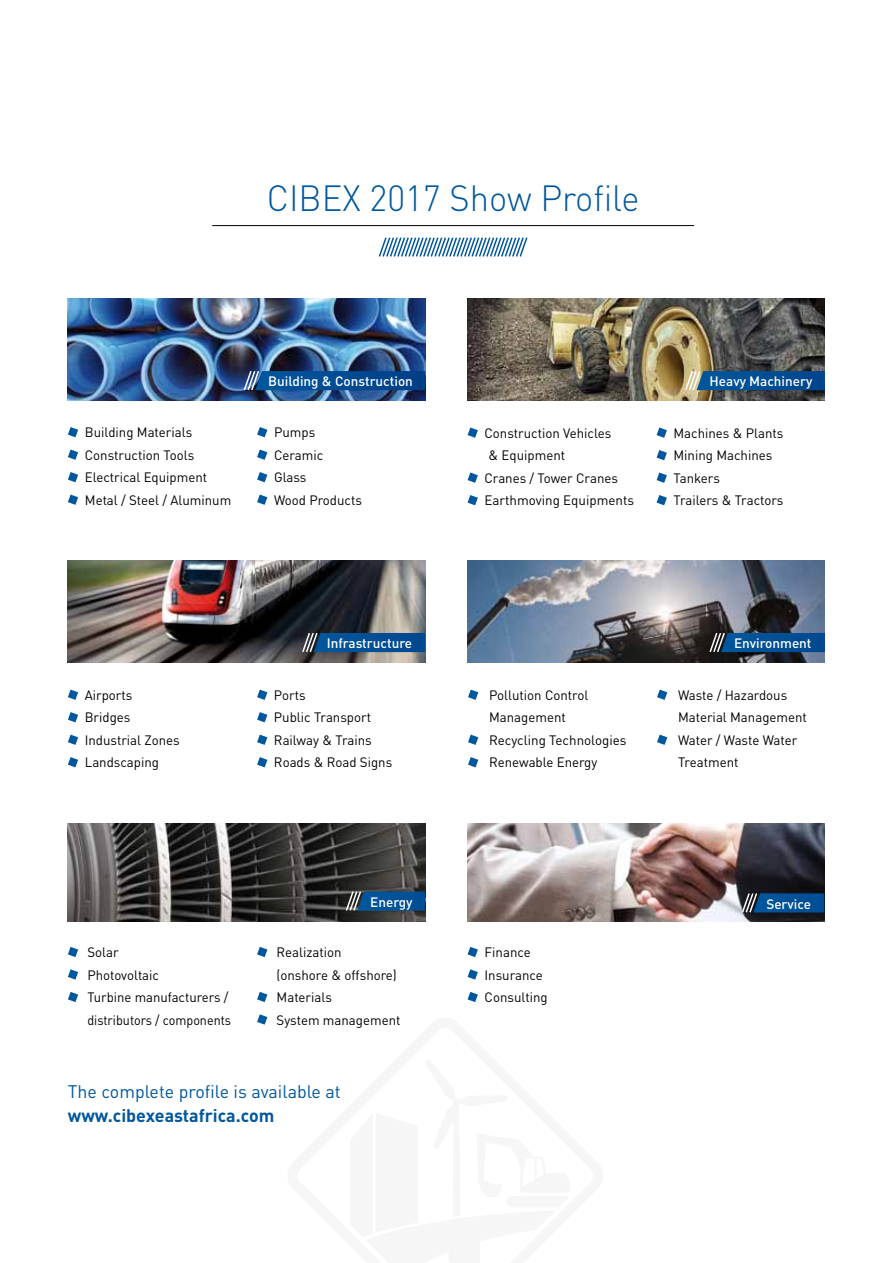
<style>
.page{position:relative;width:893px;height:1263px;background:#fff}
.page>*{position:absolute;margin:0;border:0;box-sizing:border-box;transform-origin:0 0}
.t1{font:300 36px "DIN";color:#00579d;scale:.96 1}
.t2{font:18px "DIN";color:#00579d}
.t3{font:700 18px "DIN";color:#00579d}
.t4{font:13.5px/22.5px "DIN";color:#000}
.t5{font:500 13.5px "DIN";color:#fff}
</style>
<div class="page">
<img style="left:68px;top:298px;width:357px;height:103px">
<img style="left:68px;top:561px;width:357px;height:102px">
<img style="left:68px;top:823px;width:357px;height:98px">
<img style="left:468px;top:298px;width:357px;height:103px">
<img style="left:468px;top:561px;width:357px;height:102px">
<img style="left:468px;top:823px;width:357px;height:98px">
<svg style="left:68px;top:427px;width:10px;height:10px"></svg>
<svg style="left:68px;top:449px;width:10px;height:11px"></svg>
<svg style="left:68px;top:472px;width:10px;height:10px"></svg>
<svg style="left:68px;top:494px;width:10px;height:11px"></svg>
<svg style="left:257px;top:427px;width:10px;height:10px"></svg>
<svg style="left:257px;top:449px;width:10px;height:11px"></svg>
<svg style="left:257px;top:472px;width:10px;height:10px"></svg>
<svg style="left:257px;top:494px;width:10px;height:11px"></svg>
<svg style="left:68px;top:690px;width:10px;height:10px"></svg>
<svg style="left:68px;top:712px;width:10px;height:10px"></svg>
<svg style="left:68px;top:735px;width:10px;height:10px"></svg>
<svg style="left:68px;top:757px;width:10px;height:10px"></svg>
<svg style="left:257px;top:690px;width:10px;height:10px"></svg>
<svg style="left:257px;top:712px;width:10px;height:10px"></svg>
<svg style="left:257px;top:735px;width:10px;height:10px"></svg>
<svg style="left:257px;top:757px;width:10px;height:10px"></svg>
<svg style="left:68px;top:947px;width:10px;height:10px"></svg>
<svg style="left:68px;top:969px;width:10px;height:11px"></svg>
<svg style="left:68px;top:992px;width:10px;height:10px"></svg>
<svg style="left:257px;top:947px;width:10px;height:10px"></svg>
<svg style="left:257px;top:992px;width:10px;height:10px"></svg>
<svg style="left:257px;top:1014px;width:10px;height:11px"></svg>
<svg style="left:468px;top:427px;width:10px;height:11px"></svg>
<svg style="left:468px;top:472px;width:10px;height:11px"></svg>
<svg style="left:468px;top:495px;width:10px;height:10px"></svg>
<svg style="left:657px;top:427px;width:10px;height:11px"></svg>
<svg style="left:657px;top:450px;width:10px;height:10px"></svg>
<svg style="left:657px;top:472px;width:10px;height:11px"></svg>
<svg style="left:657px;top:495px;width:10px;height:10px"></svg>
<svg style="left:468px;top:690px;width:10px;height:10px"></svg>
<svg style="left:468px;top:735px;width:10px;height:10px"></svg>
<svg style="left:468px;top:757px;width:10px;height:10px"></svg>
<svg style="left:657px;top:690px;width:10px;height:10px"></svg>
<svg style="left:657px;top:735px;width:10px;height:10px"></svg>
<svg style="left:468px;top:947px;width:10px;height:10px"></svg>
<svg style="left:468px;top:969px;width:10px;height:11px"></svg>
<svg style="left:468px;top:992px;width:10px;height:10px"></svg>
<svg style="left:378px;top:237px;width:150px;height:20px"></svg>
<hr style="left:212px;top:225px;width:482px;height:1px;background:#000">
<svg style="left:242px;top:369px;width:183px;height:23px;background:#0f4f8f"></svg>
<svg style="left:301px;top:631px;width:124px;height:23px;background:#1d5588"></svg>
<svg style="left:345px;top:890px;width:80px;height:22px;background:#1b5484"></svg>
<svg style="left:684px;top:369px;width:141px;height:23px;background:#245b8a"></svg>
<svg style="left:708px;top:631px;width:117px;height:23px;background:#134c80"></svg>
<svg style="left:741px;top:891px;width:83px;height:23px;background:#12497a"></svg>
<h1 class="t1" style="left:267px;top:176px;width:390px">CIBEX 2017 Show Profile</h1>
<p class="t5" style="left:268px;top:373px;width:146px">Building &amp; Construction</p>
<p class="t5" style="left:710px;top:373px;width:104px">Heavy Machinery</p>
<p class="t4" style="left:85px;top:421px;width:148px">Building Materials<br>Construction Tools<br>Electrical Equipment<br>Metal / Steel / Aluminum</p>
<p class="t4" style="left:274px;top:421px;width:89px">Pumps<br>Ceramic<br>Glass<br>Wood Products</p>
<p class="t4" style="left:484px;top:421px;width:128px">Construction Vehicles</p>
<p class="t4" style="left:489px;top:444px;width:78px">&amp; Equipment</p>
<p class="t4" style="left:484px;top:466px;width:135px">Cranes / Tower Cranes</p>
<p class="t4" style="left:484px;top:489px;width:151px">Earthmoving Equipments</p>
<p class="t4" style="left:673px;top:421px;width:112px">Machines &amp; Plants<br>Mining Machines<br>Tankers<br>Trailers &amp; Tractors</p>
<p class="t5" style="left:327px;top:635px;width:87px">Infrastructure</p>
<p class="t5" style="left:734px;top:635px;width:79px">Environment</p>
<p class="t4" style="left:85px;top:683px;width:97px">Airports<br>Bridges<br>Industrial Zones<br>Landscaping</p>
<p class="t4" style="left:274px;top:683px;width:120px">Ports<br>Public Transport<br>Railway &amp; Trains<br>Roads &amp; Road Signs</p>
<p class="t5" style="left:370px;top:893px;width:44px">Energy</p>
<p class="t4" style="left:87px;top:941px;width:145px">Solar<br>Photovoltaic<br>Turbine manufacturers / distributors / components</p>
<p class="t4" style="left:277px;top:941px;width:125px">Realization<br>(onshore &amp; offshore)<br>Materials<br>System management</p>
<h2 class="t2" style="left:68px;top:1080px;width:274px">The complete profile is available at</h2>
<h2 class="t3" style="left:68px;top:1104px;width:208px">www.cibexeastafrica.com</h2>
<p class="t4" style="left:489px;top:683px;width:139px">Pollution Control<br>Management<br>Recycling Technologies<br>Renewable Energy</p>
<p class="t4" style="left:678px;top:683px;width:130px">Waste / Hazardous<br>Material Management<br>Water / Waste Water<br>Treatment</p>
<p class="t4" style="left:485px;top:941px;width:65px">Finance<br>Insurance<br>Consulting</p>
<p class="t5" style="left:766px;top:895px;width:46px">Service</p>
</div>
